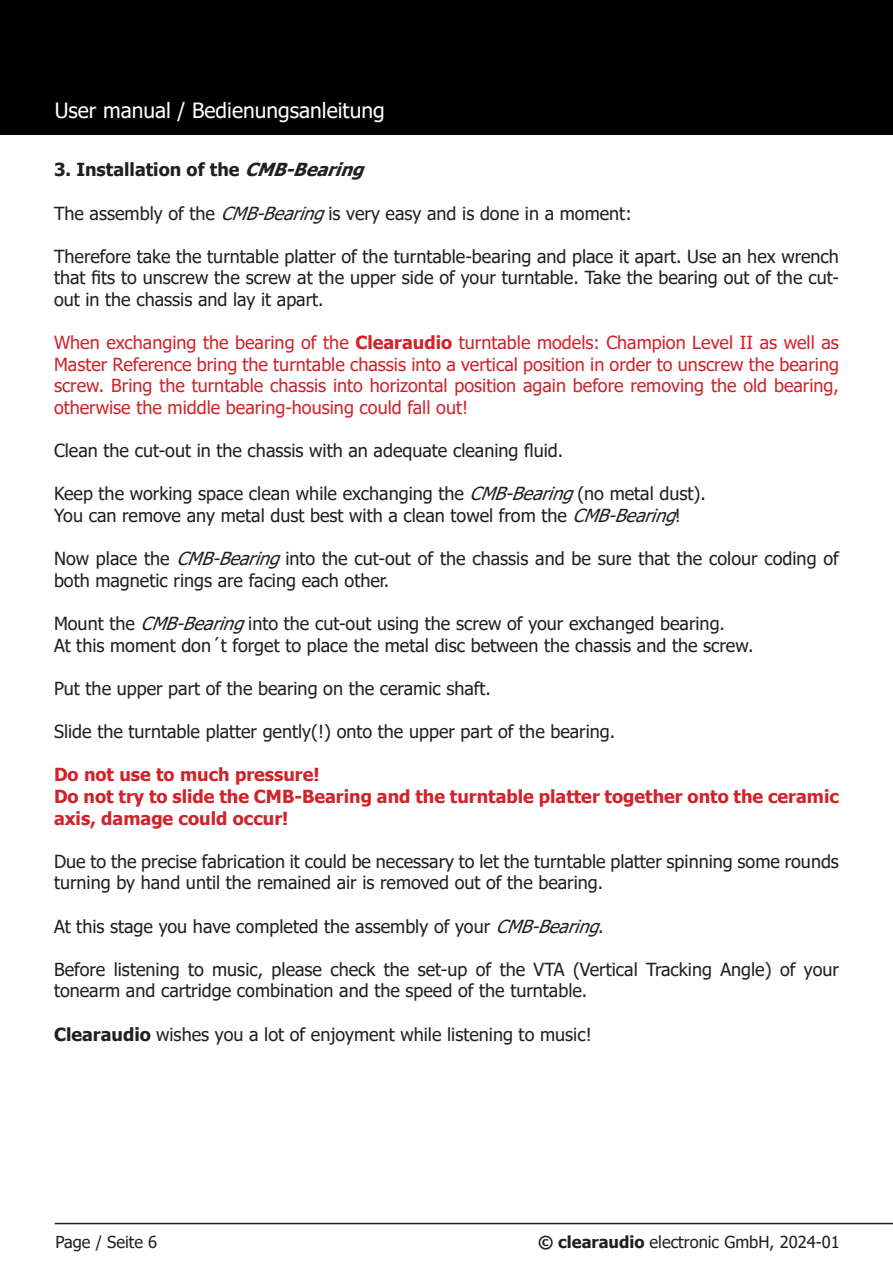
<style>
.page{position:relative;width:893px;height:1263px;background:#fff}
.page>*{position:absolute;margin:0;border:0;box-sizing:border-box;transform-origin:0 0}
.t1{font:21px "Tahoma";color:#fff}
.t2{font:18px/21.6px "Tahoma";color:#231f20}
.t3{font:18px/21.6px "Tahoma";color:#d1232a;text-align:justify}
.t4{font:700 18px/21.6px "Tahoma";color:#d1232a}
.t5{font:700 18px "Tahoma";color:#231f20}
.t6{font:16.5px "Tahoma";color:#231f20}
.s1{font-style:italic}
.s2{font-weight:700}
</style>
<div class="page">
<div style="left:0;top:0;width:893px;height:135px;background:#000"></div>
<hr style="left:55px;top:1223px;width:838px;height:1px;background:#231f20">
<p class="t1" style="left:55px;top:96px;width:331px">User manual / Bedienungsanleitung</p>
<p class="t5" style="left:54px;top:157px;width:320px">3. Installation of the <span class="s1">CMB-Bearing</span></p>
<p class="t2" style="left:54px;top:203px;width:579px">The assembly of the <span class="s1">CMB-Bearing</span>is very easy and is done in a moment:</p>
<p class="t2" style="left:54px;top:246px;width:786px;text-align:justify">Therefore take the turntable platter of the turntable-bearing and place it apart. Use an hex wrench that fits to unscrew the screw at the upper side of your turntable. Take the bearing out of the cut&shy;out in the chassis and lay it apart.</p>
<p class="t3" style="left:54px;top:333px;width:786px">When exchanging the bearing of the <span class="s2">Clearaudio</span> turntable models: Champion Level II as well as Master Reference bring the turntable chassis into a vertical position in order to unscrew the bearing screw. Bring the turntable chassis into horizontal position again before removing the old bearing, otherwise the middle bearing-housing could fall out!</p>
<p class="t2" style="left:54px;top:441px;width:511px">Clean the cut-out in the chassis with an adequate cleaning fluid.</p>
<p class="t2" style="left:54px;top:484px;width:653px">Keep the working space clean while exchanging the <span class="s1">CMB-Bearing</span>(no metal dust).</p>
<p class="t2" style="left:54px;top:506px;width:632px">You can remove any metal dust best with a clean towel from the <span class="s1">CMB-Bearing</span>!</p>
<p class="t2" style="left:54px;top:549px;width:786px">Now place the <span class="s1">CMB-Bearing</span>into the cut-out of the chassis and be sure that the colour coding of both magnetic rings are facing each other.</p>
<p class="t2" style="left:54px;top:614px;width:673px">Mount the <span class="s1">CMB-Bearing</span>into the cut-out using the screw of your exchanged bearing.</p>
<p class="t2" style="left:54px;top:635px;width:701px">At this moment don´t forget to place the metal disc between the chassis and the screw.</p>
<p class="t2" style="left:54px;top:678px;width:439px">Put the upper part of the bearing on the ceramic shaft.</p>
<p class="t2" style="left:54px;top:722px;width:563px">Slide the turntable platter gently(!) onto the upper part of the bearing.</p>
<p class="t4" style="left:54px;top:765px;width:267px">Do not use to much pressure!</p>
<p class="t4" style="left:54px;top:786px;width:786px">Do not try to slide the CMB-Bearing and the turntable platter together onto the ceramic axis, damage could occur!</p>
<p class="t2" style="left:54px;top:851px;width:786px">Due to the precise fabrication it could be necessary to let the turntable platter spinning some rounds turning by hand until the remained air is removed out of the bearing.</p>
<p class="t2" style="left:54px;top:916px;width:555px">At this stage you have completed the assembly of your <span class="s1">CMB-Bearing</span>.</p>
<p class="t2" style="left:54px;top:959px;width:786px">Before listening to music, please check the set-up of the VTA (Vertical Tracking Angle) of your tonearm and cartridge combination and the speed of the turntable.</p>
<p class="t2" style="left:54px;top:1024px;width:539px"><span class="s2">Clearaudio</span> wishes you a lot of enjoyment while listening to music!</p>
<p class="t6" style="left:55px;top:1231px;width:103px">Page / Seite 6</p>
<p class="t6" style="left:538px;top:1231px;width:303px"><span class="s2">© clearaudio</span> electronic GmbH, 2024-01</p>
</div>
